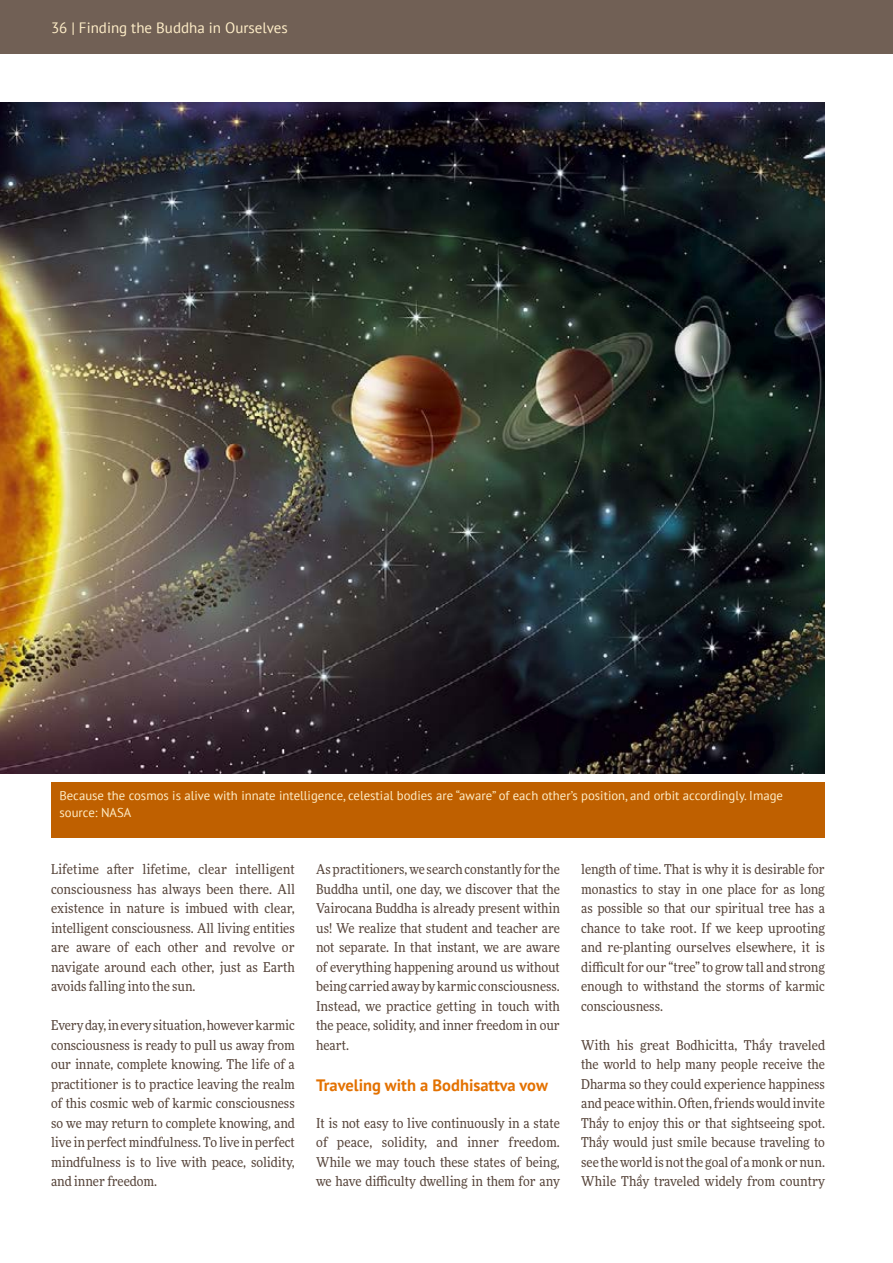
<style>
.page{position:relative;width:893px;height:1263px;background:#fff}
.page>*{position:absolute;margin:0;border:0;box-sizing:border-box;transform-origin:0 0}
._03_Zü_hf{font:700 16.5px "PT Sans";color:#e37100}
.t1{font:15px "PT Sans";color:#ffeec8}
._00_GT{font:13.5px/19.5px "More Pro";color:#56443a;text-align:justify;scale:.89 1}
._00_GT-2{font:13.5px/19.5px "More Pro";color:#56443a;text-align:justify;scale:.91 1}
._00_GT-3{font:13.5px/19.5px "More Pro";color:#56443a;text-align:justify;scale:.9 1}
._04_BU_Thay_Pap_An{font:12.75px/16.5px "PT Sans";color:#ffeec8}
</style>
<div class="page">
<div style="left:0;top:0;width:893px;height:54px;background:#716055"></div>
<img style="left:0;top:102px;width:825px;height:671px">
<div style="left:51px;top:782px;width:774px;height:56px;background:#bf6000"></div>
<p class="t1" style="left:51px;top:18px;width:238px">36 | Finding the Buddha in Ourselves</p>
<p class="_04_BU_Thay_Pap_An" style="left:60px;top:787px;width:725px">Because the cosmos is alive with innate intelligence, celestial bodies are “aware” of each other’s position, and orbit accordingly. Image source: NASA</p>
<p class="_00_GT-2" style="left:51px;top:859px;width:270px">Lifetime after lifetime, clear intelligent consciousness has always been there. All existence in nature is imbued with clear, intelligent consciousness. All living entities are aware of each other and revolve or navigate around each other, just as Earth avoids falling into the sun.</p>
<p class="_00_GT" style="left:51px;top:1015px;width:275px">Every day, in every situation, however karmic consciousness is ready to pull us away from our innate, complete knowing. The life of a practitioner is to practice leaving the realm of this cosmic web of karmic consciousness so we may return to complete knowing, and live in perfect mindfulness. To live in perfect mindfulness is to live with peace, solidity, and inner freedom.</p>
<p class="_00_GT" style="left:316px;top:859px;width:275px">As practitioners, we search constantly for the Buddha until, one day, we discover that the Vairocana Buddha is already present within us! We realize that student and teacher are not separate. In that instant, we are aware of everything happening around us without being carried away by karmic consciousness.<br>Instead, we practice getting in touch with the peace, solidity, and inner freedom in our heart.</p>
<p class="_03_Zü_hf" style="left:316px;top:1074px;width:233px">Traveling with a Bodhisattva vow</p>
<p class="_00_GT-3" style="left:316px;top:1113px;width:272px">It is not easy to live continuously in a state of peace, solidity, and inner freedom.<br>While we may touch these states of being, we have difficulty dwelling in them for any</p>
<p class="_00_GT-3" style="left:581px;top:859px;width:272px">length of time. That is why it is desirable for monastics to stay in one place for as long as possible so that our spiritual tree has a chance to take root. If we keep uprooting and re-planting ourselves elsewhere, it is difficult for our “tree” to grow tall and strong enough to withstand the storms of karmic consciousness.</p>
<p class="_00_GT-2" style="left:581px;top:1035px;width:270px">With his great Bodhicitta, Thầy traveled the world to help many people receive the Dharma so they could experience happiness and peace within. Often, friends would invite Thầy to enjoy this or that sightseeing spot.<br>Thầy would just smile because traveling to see the world is not the goal of a monk or nun.<br>While Thầy traveled widely from country</p>
</div>
